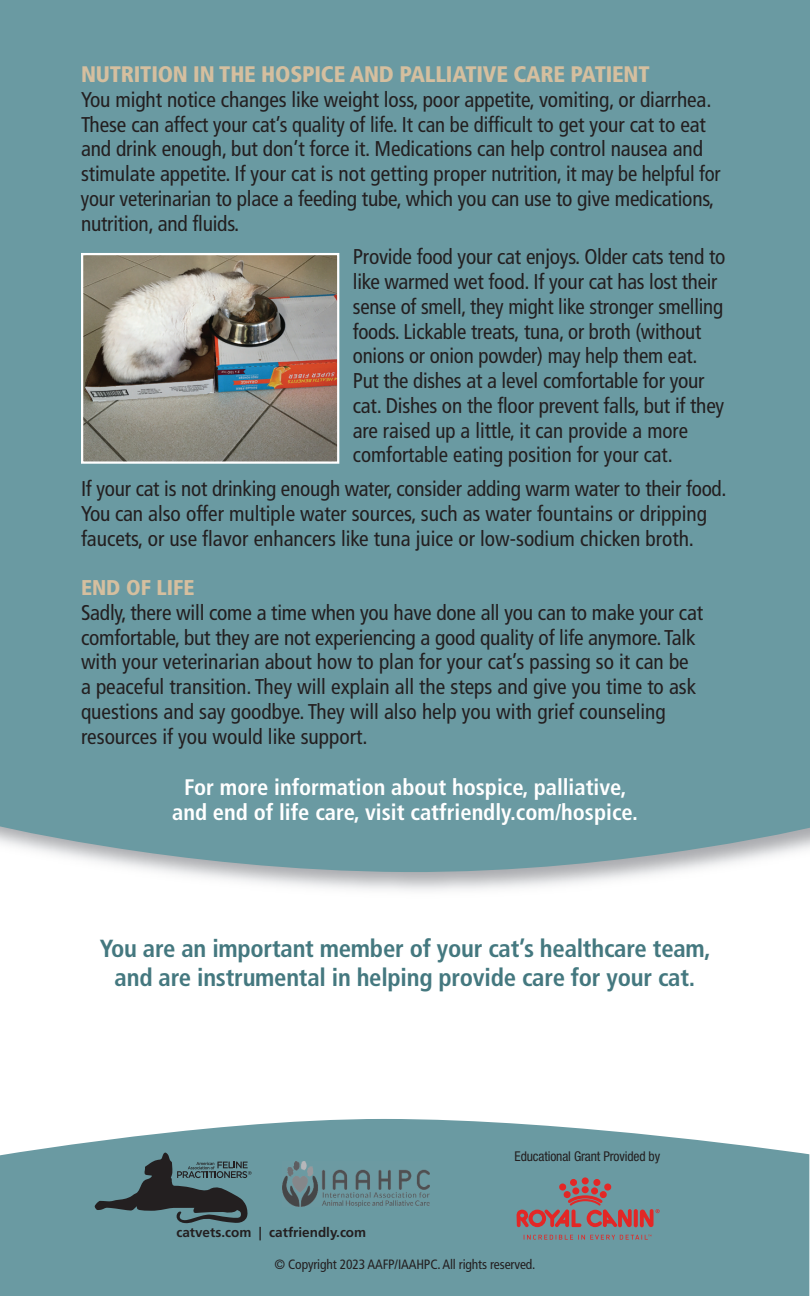
<style>
.page{position:relative;width:810px;height:1296px;background:#fff}
.page>*{position:absolute;margin:0;border:0;box-sizing:border-box;transform-origin:0 0}
.t1{font:700 condensed 24.75px/29.2px "Frutiger";letter-spacing:-.01em;color:#44787f;text-align:center}
.t2{font:700 condensed 22.5px/24.8px "Frutiger";color:#fff;text-align:center}
.t3{font:900 condensed 22.5px "Frutiger";letter-spacing:-.01em;color:#d5bf9f}
.t4{font:condensed 21.38px/24.8px "Frutiger";letter-spacing:-.005em;color:#231f20}
.t5{font:900 condensed 21.38px "Frutiger";color:#d5bf9f}
.t6{font:condensed 13.5px "Frutiger";letter-spacing:-.01em;color:#231f20}
.t7{font:700 13.5px "Frutiger";color:#231f20}
.t8{font:condensed 13.5px "Helvetica Neue";letter-spacing:-.01em;color:#231f20}
</style>
<div class="page">
<div style="left:0;top:0;width:810px;height:873px;background:#6a9aa2"></div>
<img style="left:84px;top:256px;width:252px;height:205px">
<div style="left:81px;top:253px;width:258px;height:211px;border:2px solid #fff"></div>
<svg style="left:0;top:1119px;width:809px;height:177px;background:#77a3aa"></svg>
<svg style="left:95px;top:1153px;width:157px;height:70px;background:#4e6b70"></svg>
<img style="left:283px;top:1162px;width:146px;height:45px">
<svg style="left:634px;top:1209px;width:4px;height:18px"></svg>
<svg style="left:517px;top:1179px;width:115px;height:48px;background:#8d777d"></svg>
<svg style="left:640px;top:1209px;width:20px;height:18px"></svg>
<svg style="left:524px;top:1235px;width:127px;height:5px"></svg>
<p class="t3" style="left:81px;top:65px;width:570px">NUTRITION IN THE HOSPICE AND PALLIATIVE CARE PATIENT</p>
<p class="t4" style="left:81px;top:89px;width:641px">You might notice changes like weight loss, poor appetite, vomiting, or diarrhea.<br>These can affect your cat’s quality of life. It can be difficult to get your cat to eat and drink enough, but don’t force it. Medications can help control nausea and stimulate appetite. If your cat is not getting proper nutrition, it may be helpful for your veterinarian to place a feeding tube, which you can use to give medications, nutrition, and fluids.</p>
<p class="t4" style="left:353px;top:246px;width:374px">Provide food your cat enjoys. Older cats tend to like warmed wet food. If your cat has lost their sense of smell, they might like stronger smelling foods. Lickable treats, tuna, or broth (without onions or onion powder) may help them eat.<br>Put the dishes at a level comfortable for your cat. Dishes on the floor prevent falls, but if they are raised up a little, it can provide a more comfortable eating position for your cat.</p>
<p class="t4" style="left:81px;top:478px;width:647px">If your cat is not drinking enough water, consider adding warm water to their food.<br>You can also offer multiple water sources, such as water fountains or dripping faucets, or use flavor enhancers like tuna juice or low-sodium chicken broth.</p>
<p class="t5" style="left:81px;top:579px;width:115px">END OF LIFE</p>
<p class="t4" style="left:81px;top:602px;width:624px">Sadly, there will come a time when you have done all you can to make your cat comfortable, but they are not experiencing a good quality of life anymore. Talk with your veterinarian about how to plan for your cat’s passing so it can be a peaceful transition. They will explain all the steps and give you time to ask questions and say goodbye. They will also help you with grief counseling resources if you would like support.</p>
<p class="t2" style="left:172px;top:777px;width:467px">For more information about hospice, palliative, and end of life care, visit catfriendly.com/hospice.</p>
<p class="t1" style="left:100px;top:935px;width:613px">You are an important member of your cat’s healthcare team, and are instrumental in helping provide care for your cat.</p>
<p class="t8" style="left:515px;top:1151px;width:147px">Educational Grant Provided by</p>
<p class="t7" style="left:176px;top:1227px;width:191px">catvets.com | catfriendly.com</p>
<p class="t6" style="left:274px;top:1259px;width:263px">© Copyright 2023 AAFP/IAAHPC.All rights reserved.</p>
</div>
